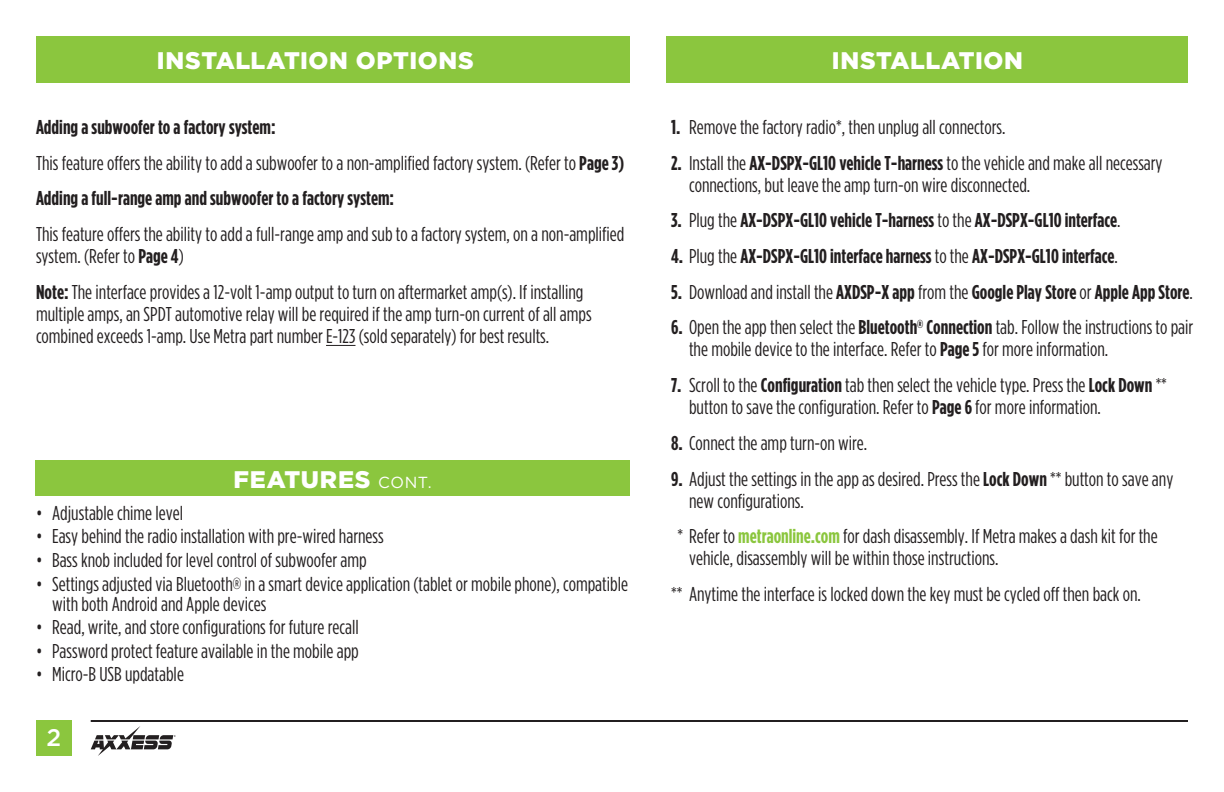
<style>
.page{position:relative;width:1224px;height:792px;background:#fff}
.page>*{position:absolute;margin:0;border:0;box-sizing:border-box;transform-origin:0 0}
.t1{font:900 24px "Gotham";letter-spacing:.025em;color:#fff}
.t2{font:500 24px "Gotham";color:#fff}
.body_copy{font:20px/22px "Gotham Condensed";color:#231f20}
.kit_feat_comp_bullets{font:20px/20px "Gotham Condensed";color:#231f20}
.body_copy-2{font:700 20px "Gotham Condensed";color:#231f20}
.s1{font-weight:700}
.s2{font-weight:400;font-size:16px}
.s3{font-size:16px}
.s4{font-weight:400}
.s5{font-weight:700;color:#8bc63e}
</style>
<div class="page">
<div style="left:36px;top:720px;width:36px;height:36px;background:#8bc63e"></div>
<hr style="left:91px;top:720px;width:1097px;height:2px;background:#231f20">
<svg style="left:91px;top:726px;width:85px;height:30px"></svg>
<svg style="left:594px;top:82px;width:36px;height:1px"></svg>
<div style="left:36px;top:36px;width:594px;height:46px;background:#8bc63e"></div>
<div style="left:667px;top:36px;width:521px;height:46px;background:#8bc63e"></div>
<svg style="left:326px;top:345px;width:29px;height:1px"></svg>
<div style="left:35px;top:460px;width:595px;height:36px;background:#8bc63e"></div>
<p class="t1" style="left:157px;top:47px;width:319px">INSTALLATION OPTIONS</p>
<p class="t1" style="left:832px;top:47px;width:193px">INSTALLATION</p>
<p class="body_copy-2" style="left:36px;top:116px;width:241px">Adding a subwoofer to a factory system:</p>
<p class="body_copy" style="left:36px;top:151px;width:590px">This feature offers the ability to add a subwoofer to a non-amplified factory system. (Refer to <span class="s1">Page 3)</span></p>
<p class="body_copy-2" style="left:36px;top:187px;width:360px">Adding a full-range amp and subwoofer to a factory system:</p>
<p class="body_copy" style="left:36px;top:223px;width:590px">This feature offers the ability to add a full-range amp and sub to a factory system, on a non-amplified system. (Refer to <span class="s1">Page 4</span>)</p>
<p class="body_copy" style="left:36px;top:280px;width:557px"><span class="s1">Note:</span> The interface provides a 12-volt 1-amp output to turn on aftermarket amp(s). If installing multiple amps, an SPDT automotive relay will be required if the amp turn-on current of all amps combined exceeds 1-amp. Use Metra part number E-123 (sold separately) for best results.</p>
<p class="t1" style="left:234px;top:465px;width:200px">FEATURES <span class="s2">CONT.</span></p>
<p class="kit_feat_comp_bullets" style="left:36px;top:502px;width:148px">• Adjustable chime level</p>
<p class="kit_feat_comp_bullets" style="left:36px;top:526px;width:349px">• Easy behind the radio installation with pre-wired harness</p>
<p class="kit_feat_comp_bullets" style="left:36px;top:550px;width:332px">• Bass knob included for level control of subwoofer amp</p>
<p class="kit_feat_comp_bullets" style="left:52px;top:573px;width:577px;text-indent:-16px">• Settings adjusted via Bluetooth<span class="s3">®</span> in a smart device application (tablet or mobile phone), compatible with both Android and Apple devices</p>
<p class="kit_feat_comp_bullets" style="left:36px;top:617px;width:324px">• Read, write, and store configurations for future recall</p>
<p class="kit_feat_comp_bullets" style="left:36px;top:640px;width:324px">• Password protect feature available in the mobile app</p>
<p class="kit_feat_comp_bullets" style="left:36px;top:664px;width:149px">• Micro-B USB updatable</p>
<p class="t2" style="left:47px;top:724px;width:16px">2</p>
<p class="body_copy" style="left:671px;top:116px;width:336px"><span class="s1">1.</span> Remove the factory radio*, then unplug all connectors.</p>
<p class="body_copy" style="left:689px;top:151px;width:475px;text-indent:-18px"><span class="s1">2.</span> Install the <span class="s1">AX-DSPX-GL10 vehicle T-harness</span> to the vehicle and make all necessary connections, but leave the amp turn-on wire disconnected.</p>
<p class="body_copy-2" style="left:671px;top:209px;width:451px">3. <span class="s4">Plug the</span> AX-DSPX-GL10 vehicle T-harness <span class="s4">to the</span> AX-DSPX-GL10 interface<span class="s4">.</span></p>
<p class="body_copy-2" style="left:671px;top:245px;width:448px">4. <span class="s4">Plug the</span> AX-DSPX-GL10 interface harness <span class="s4">to the</span> AX-DSPX-GL10 interface<span class="s4">.</span></p>
<p class="body_copy-2" style="left:671px;top:281px;width:523px">5. <span class="s4">Download and install the</span> AXDSP-X app <span class="s4">from the</span> Google Play Store <span class="s4">or</span> Apple App Store<span class="s4">.</span></p>
<p class="body_copy" style="left:689px;top:316px;width:506px;text-indent:-18px"><span class="s1">6.</span> Open the app then select the <span class="s1">Bluetooth</span><sup>®</sup> <span class="s1">Connection</span> tab. Follow the instructions to pair the mobile device to the interface. Refer to <span class="s1">Page 5</span> for more information.</p>
<p class="body_copy" style="left:689px;top:374px;width:479px;text-indent:-18px"><span class="s1">7.</span> Scroll to the <span class="s1">Configuration</span> tab then select the vehicle type. Press the <span class="s1">Lock Down</span> ** button to save the configuration. Refer to <span class="s1">Page 6</span> for more information.</p>
<p class="body_copy" style="left:671px;top:432px;width:198px"><span class="s1">8.</span> Connect the amp turn-on wire.</p>
<p class="body_copy" style="left:689px;top:467px;width:486px;text-indent:-18px"><span class="s1">9.</span> Adjust the settings in the app as desired. Press the <span class="s1">Lock Down</span> ** button to save any new configurations.</p>
<p class="body_copy" style="left:689px;top:525px;width:470px;text-indent:-11px">* Refer to <span class="s5">metraonline.com</span> for dash disassembly. If Metra makes a dash kit for the vehicle, disassembly will be within those instructions.</p>
<p class="body_copy" style="left:671px;top:583px;width:471px">** Anytime the interface is locked down the key must be cycled off then back on.</p>
</div>
